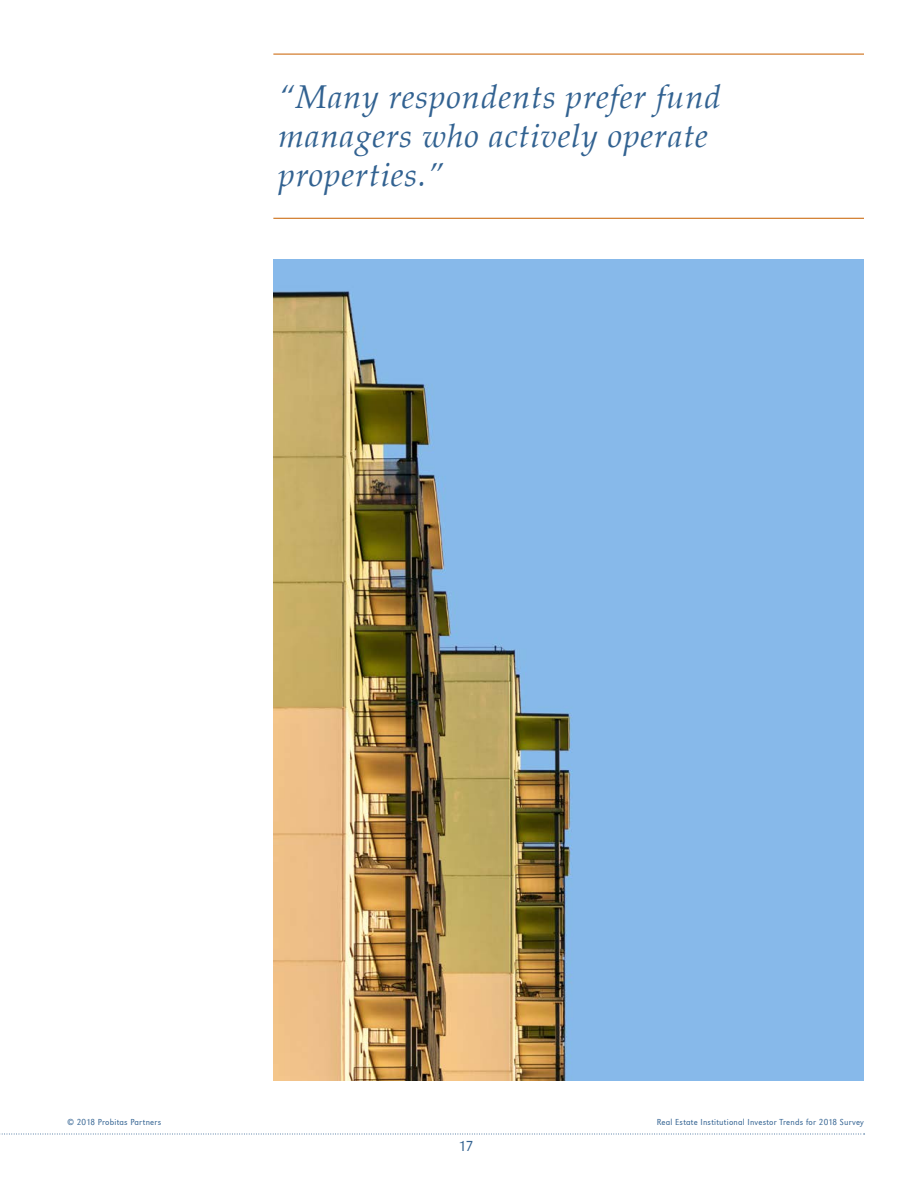
<style>
.page{position:relative;width:918px;height:1188px;background:#fff}
.page>*{position:absolute;margin:0;border:0;box-sizing:border-box;transform-origin:0 0}
.PULLQUOTE{font:italic 33px/39px "Palatino";letter-spacing:.025em;color:#326291}
.t1{font:300 15px "URW Grotesk T";color:#326291}
.t2{font:9px "URW Grotesk T Lig Nar";letter-spacing:.025em;color:#326291}
</style>
<div class="page">
<img style="left:273px;top:259px;width:591px;height:821px">
<hr style="left:273px;top:218px;width:591px;height:1px;background:#ce7019">
<hr style="left:273px;top:54px;width:591px;height:1px;background:#ce7019">
<svg style="left:0;top:1134px;width:865px;height:1px"></svg>
<p class="PULLQUOTE" style="left:278px;top:77px;width:444px">“Many respondents prefer fund managers who actively operate properties.”</p>
<p class="t2" style="left:68px;top:1117px;width:95px">© 2018 Probitas Partners</p>
<p class="t2" style="left:657px;top:1117px;width:209px">Real Estate Institutional Investor Trends for 2018 Survey</p>
<h2 class="t1" style="left:458px;top:1138px;width:17px">17</h2>
</div>
